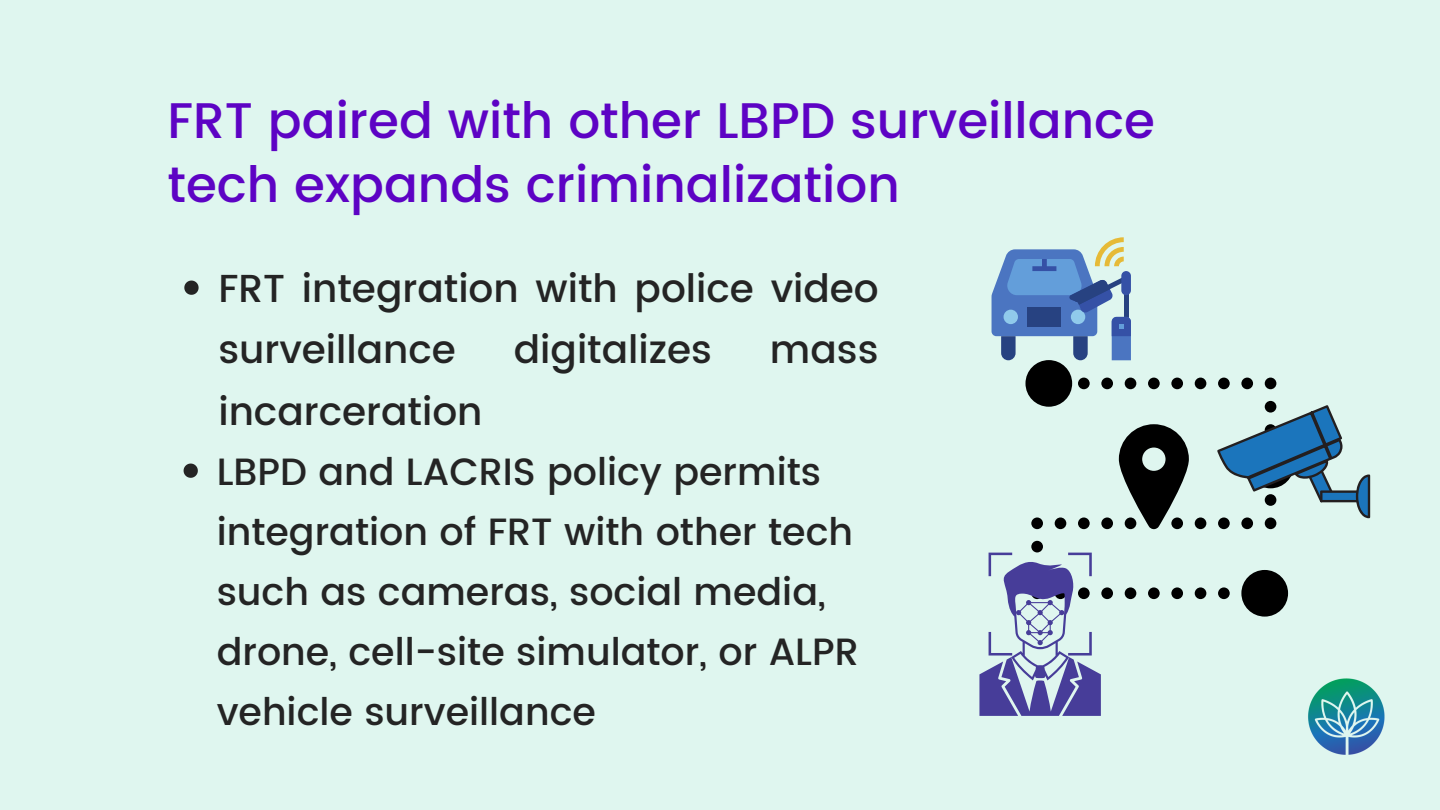
<style>
.page{position:relative;width:1440px;height:810px;background:#dff6ef}
.page>*{position:absolute;margin:0;border:0;box-sizing:border-box;transform-origin:0 0}
.t1{font:500 50px/63.8px "Poppins";color:#5d03c4}
.t2{font:500 39px/61.5px "Poppins";color:#242424}
.t3{font:500 38px/60px "Poppins";color:#242424}
</style>
<div class="page">
<img style="left:1308px;top:678px;width:77px;height:77px">
<svg style="left:184px;top:281px;width:15px;height:14px"></svg>
<svg style="left:184px;top:464px;width:14px;height:14px"></svg>
<svg style="left:1025px;top:360px;width:264px;height:257px"></svg>
<svg style="left:979px;top:553px;width:122px;height:163px"></svg>
<svg style="left:992px;top:237px;width:139px;height:123px"></svg>
<div style="left:1121px;top:271px;width:10px;height:24px;background:#3551a6;border-radius:5px"></div>
<svg style="left:1217px;top:405px;width:153px;height:113px"></svg>
<p class="t1" style="left:167px;top:89px;width:989px">FRT paired with other LBPD surveillance tech expands criminalization</p>
<p class="t2" style="left:218px;top:257px;width:662px">FRT integration with police video surveillance</p>
<p class="t2" style="left:514px;top:319px;width:200px">digitalizes</p>
<p class="t2" style="left:770px;top:319px;width:110px">mass</p>
<p class="t2" style="left:218px;top:380px;width:266px">incarceration</p>
<p class="t3" style="left:217px;top:441px;width:644px">LBPD and LACRIS policy permits integration of FRT with other tech such as cameras, social media, drone, cell-site simulator, or ALPR vehicle surveillance</p>
</div>
